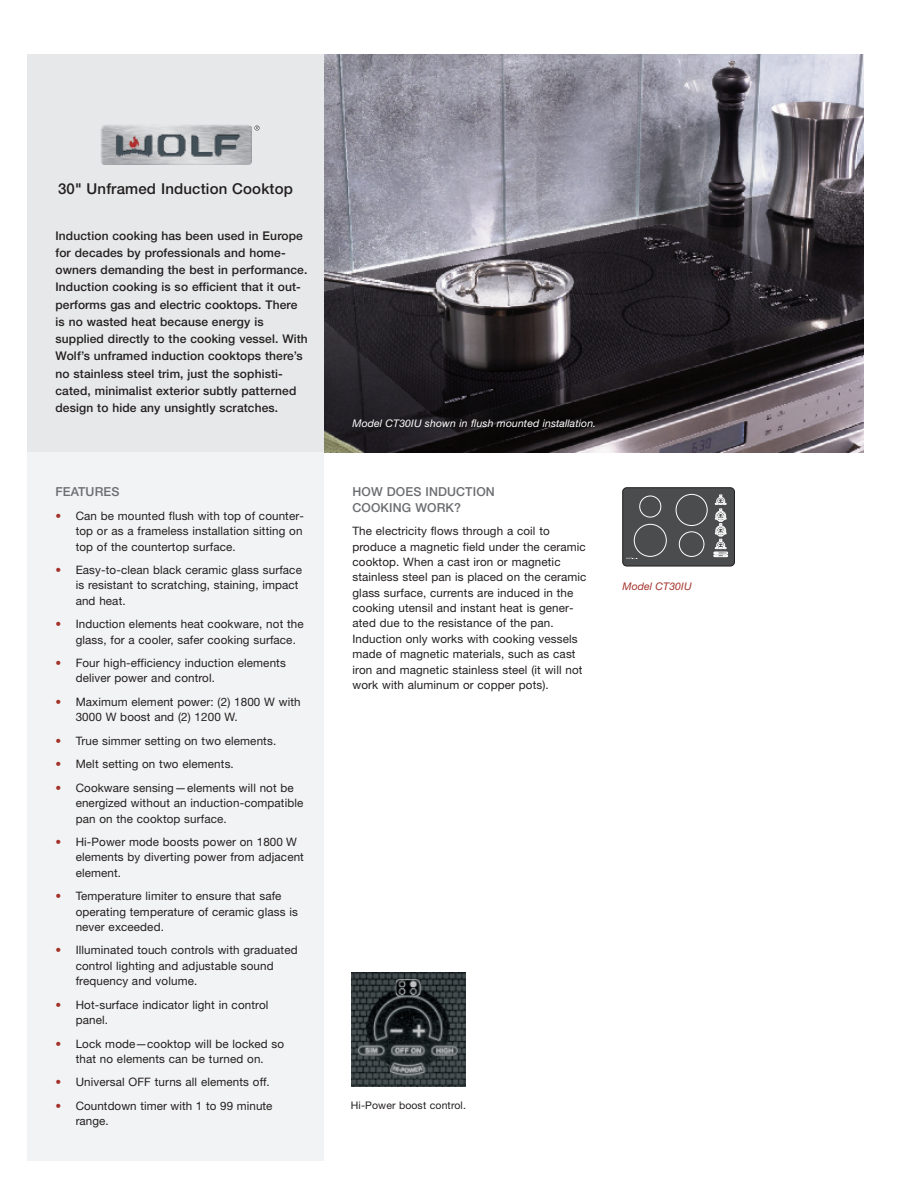
<style>
.page{position:relative;width:918px;height:1188px;background:#fff}
.page>*{position:absolute;margin:0;border:0;box-sizing:border-box;transform-origin:0 0}
.t1{font:500 15px "Helvetica Neue LT Std";letter-spacing:.01em;color:#231f20}
.t2{font:500 12.3px/15.3px "Helvetica Neue LT Std";letter-spacing:.01em;color:#6c6d70}
.t3{font:500 12px/17.2px "Helvetica Neue LT Std";letter-spacing:.01em;color:#231f20}
.t4{font:11.7px/15.3px "Helvetica Neue LT Std";letter-spacing:.01em;color:#231f20}
.t5{font:italic 10.5px "Helvetica Neue LT Std";letter-spacing:.01em;color:#fff}
.t6{font:10.5px "Helvetica Neue LT Std";letter-spacing:.01em;color:#231f20}
.t7{font:italic 10.5px "Helvetica Neue LT Std";letter-spacing:.01em;color:#a4312a}
.s1{color:#a4312a}
</style>
<div class="page">
<div style="left:27px;top:54px;width:297px;height:398px;background:#e7e8e9"></div>
<img style="left:101px;top:125px;width:151px;height:40px;border-radius:4px">
<svg style="left:254px;top:125px;width:6px;height:6px"></svg>
<div style="left:27px;top:452px;width:297px;height:709px;background:#f2f3f4"></div>
<img style="left:324px;top:54px;width:540px;height:398px">
<div style="left:623px;top:488px;width:111px;height:78px;background:#4b4c4d;border-radius:4px"></div>
<div style="left:622px;top:487px;width:113px;height:79px;border:1px solid #231f20;border-radius:4px"></div>
<div style="left:676px;top:494px;width:31px;height:32px;border:1px solid #fff;border-radius:50%"></div>
<div style="left:679px;top:532px;width:25px;height:25px;border:1px solid #fff;border-radius:50%"></div>
<div style="left:634px;top:524px;width:33px;height:33px;border:1px solid #fff;border-radius:50%"></div>
<div style="left:639px;top:496px;width:22px;height:21px;border:1px solid #fff;border-radius:50%"></div>
<svg style="left:626px;top:558px;width:12px;height:1px"></svg>
<svg style="left:714px;top:495px;width:14px;height:62px"></svg>
<img style="left:351px;top:972px;width:114px;height:115px">
<p class="t1" style="left:58px;top:184px;width:236px">30" Unframed Induction Cooktop</p>
<p class="t3" style="left:56px;top:228px;width:254px">Induction cooking has been used in Europe for decades by professionals and home&shy;owners demanding the best in performance.<br>Induction cooking is so efficient that it out&shy;performs gas and electric cooktops. There is no wasted heat because energy is supplied directly to the cooking vessel. With Wolf’s unframed induction cooktops there’s no stainless steel trim, just the sophisti&shy;cated, minimalist exterior subtly patterned design to hide any unsightly scratches.</p>
<p class="t2" style="left:56px;top:485px;width:66px">FEATURES</p>
<p class="t4" style="left:76px;top:509px;width:230px;text-indent:-20px"><span class="s1">•</span> Can be mounted flush with top of counter&shy;top or as a frameless installation sitting on top of the countertop surface.</p>
<p class="t4" style="left:76px;top:563px;width:228px;text-indent:-20px"><span class="s1">•</span> Easy-to-clean black ceramic glass surface is resistant to scratching, staining, impact and heat.</p>
<p class="t4" style="left:76px;top:618px;width:230px;text-indent:-20px"><span class="s1">•</span> Induction elements heat cookware, not the glass, for a cooler, safer cooking surface.</p>
<p class="t4" style="left:76px;top:656px;width:212px;text-indent:-20px"><span class="s1">•</span> Four high-efficiency induction elements deliver power and control.</p>
<p class="t4" style="left:76px;top:695px;width:227px;text-indent:-20px"><span class="s1">•</span> Maximum element power: (2) 1800 W with<br>3000 W boost and (2) 1200 W.</p>
<p class="t4" style="left:56px;top:734px;width:222px"><span class="s1">•</span> True simmer setting on two elements.</p>
<p class="t4" style="left:56px;top:758px;width:180px"><span class="s1">•</span> Melt setting on two elements.</p>
<p class="t4" style="left:76px;top:781px;width:229px;text-indent:-20px"><span class="s1">•</span> Cookware sensing—elements will not be energized without an induction-compatible pan on the cooktop surface.</p>
<p class="t4" style="left:76px;top:835px;width:230px;text-indent:-20px"><span class="s1">•</span> Hi-Power mode boosts power on 1800 W elements by diverting power from adjacent element.</p>
<p class="t4" style="left:76px;top:889px;width:224px;text-indent:-20px"><span class="s1">•</span> Temperature limiter to ensure that safe operating temperature of ceramic glass is never exceeded.</p>
<p class="t4" style="left:76px;top:944px;width:223px;text-indent:-20px"><span class="s1">•</span> Illuminated touch controls with graduated control lighting and adjustable sound frequency and volume.</p>
<p class="t4" style="left:76px;top:998px;width:194px;text-indent:-20px"><span class="s1">•</span> Hot-surface indicator light in control panel.</p>
<p class="t4" style="left:56px;top:1037px;width:230px;text-align:center"><span class="s1">•</span> Lock mode—cooktop will be locked so that no elements can be turned on.</p>
<p class="t4" style="left:56px;top:1076px;width:216px"><span class="s1">•</span> Universal OFF turns all elements off.</p>
<p class="t4" style="left:76px;top:1099px;width:198px;text-indent:-20px"><span class="s1">•</span> Countdown timer with 1 to 99 minute range.</p>
<p class="t5" style="left:352px;top:420px;width:245px">Model CT30IU shown in flush mounted installation.</p>
<p class="t2" style="left:353px;top:485px;width:144px">HOW DOES INDUCTION<br>COOKING WORK?</p>
<p class="t4" style="left:353px;top:525px;width:236px">The electricity flows through a coil to produce a magnetic field under the ceramic cooktop. When a cast iron or magnetic stainless steel pan is placed on the ceramic glass surface, currents are induced in the cooking utensil and instant heat is gener&shy;ated due to the resistance of the pan.<br>Induction only works with cooking vessels made of magnetic materials, such as cast iron and magnetic stainless steel (it will not work with aluminum or copper pots).</p>
<p class="t7" style="left:622px;top:583px;width:71px">Model CT30IU</p>
<p class="t6" style="left:351px;top:1102px;width:117px">Hi-Power boost control.</p>
</div>
